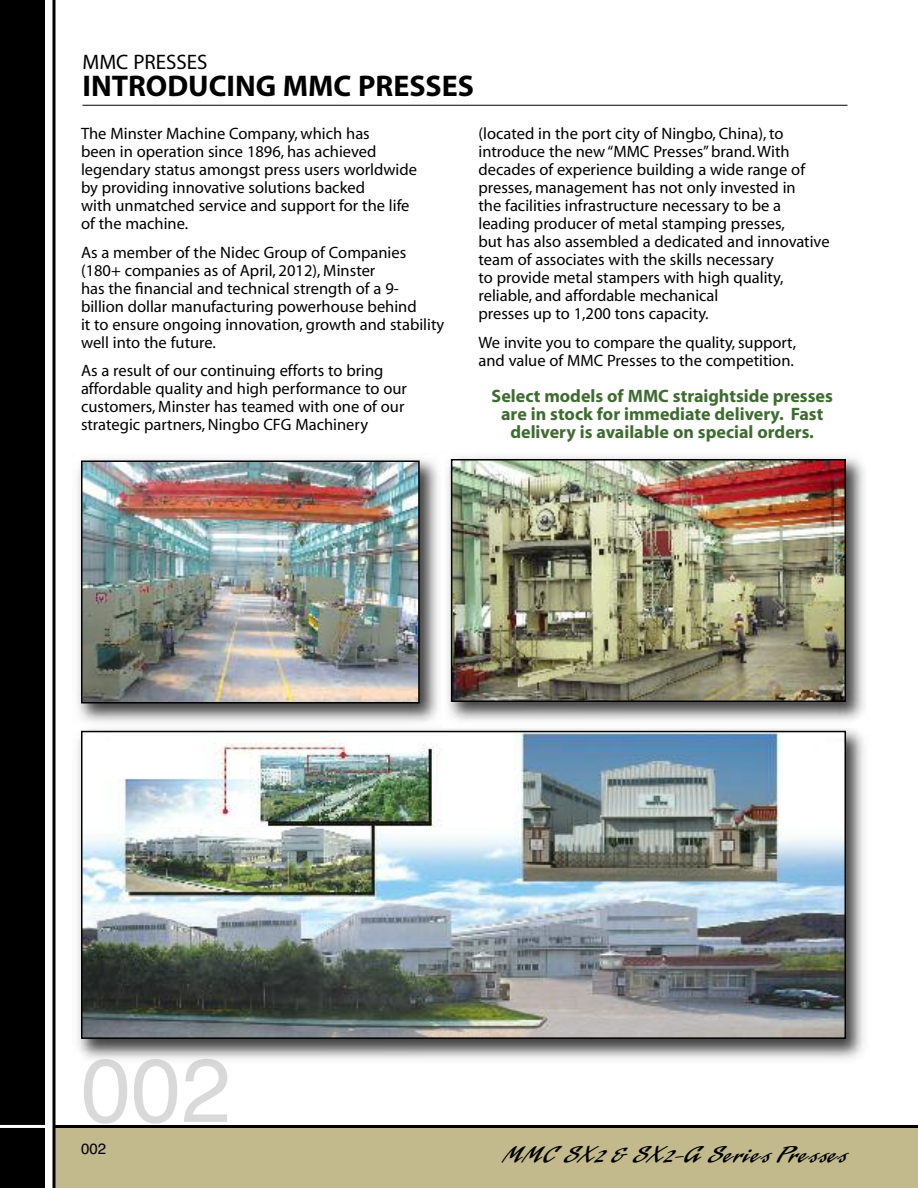
<style>
.page{position:relative;width:918px;height:1188px;background:#fff}
.page>*{position:absolute;margin:0;border:0;box-sizing:border-box;transform-origin:0 0}
.t1{font:90px "Helvetica";color:#d9d9d9}
.t2{font:700 30px "Myriad";color:#000}
.t3{font:24px "Laser Regular ICG";letter-spacing:-.03em;color:#000}
.t4{font:21px "Myriad";color:#000}
.t5{font:700 18px/18px "Myriad";color:#3e6c30;text-align:center}
.t6{font:16.5px/18px "Myriad";color:#000}
.t7{font:15px "Helvetica";color:#000}
</style>
<div class="page">
<div style="left:0;top:0;width:45px;height:1188px;background:#000"></div>
<div style="left:54px;top:1126px;width:864px;height:62px;background:#c2ba8c"></div>
<hr style="left:54px;top:1125px;width:864px;height:3px;background:#000">
<hr style="left:53px;top:0;width:3px;height:1188px;background:#000">
<hr style="left:82px;top:105px;width:766px;height:1px;background:#000">
<hr style="left:0;top:1125px;width:46px;height:3px;background:#fff">
<img style="left:77px;top:729px;width:788px;height:331px">
<img style="left:90px;top:1059px;width:134px;height:5px">
<img style="left:84px;top:734px;width:759px;height:302px">
<div style="left:81px;top:731px;width:765px;height:308px;border:2px solid #000"></div>
<img style="left:77px;top:456px;width:788px;height:273px">
<img style="left:84px;top:463px;width:333px;height:238px">
<div style="left:81px;top:460px;width:339px;height:244px;border:2px solid #000"></div>
<img style="left:442px;top:456px;width:1px;height:268px">
<img style="left:454px;top:462px;width:389px;height:237px">
<div style="left:451px;top:459px;width:395px;height:243px;border:2px solid #000"></div>
<p class="t4" style="left:82px;top:54px;width:127px">MMC PRESSES</p>
<h2 class="t2" style="left:82px;top:75px;width:393px">INTRODUCING MMC PRESSES</h2>
<p class="t6" style="left:81px;top:126px;width:337px">The Minster Machine Company, which has<br>been in operation since 1896, has achieved legendary status amongst press users worldwide by providing innovative solutions backed<br>with unmatched service and support for the life of the machine.</p>
<p class="t6" style="left:81px;top:245px;width:365px">As a member of the Nidec Group of Companies (180+ companies as of April, 2012), Minster<br>has the financial and technical strength of a 9- billion dollar manufacturing powerhouse behind<br>it to ensure ongoing innovation, growth and stability well into the future.</p>
<p class="t6" style="left:81px;top:363px;width:327px">As a result of our continuing efforts to bring affordable quality and high performance to our customers, Minster has teamed with one of our strategic partners, Ningbo CFG Machinery</p>
<p class="t6" style="left:478px;top:126px;width:353px">(located in the port city of Ningbo, China), to introduce the new“MMC Presses”brand.With decades of experience building a wide range of presses, management has not only invested in<br>the facilities infrastructure necessary to be a leading producer of metal stamping presses,<br>but has also assembled a dedicated and innovative team of associates with the skills necessary<br>to provide metal stampers with high quality, reliable, and affordable mechanical<br>presses up to 1,200 tons capacity.</p>
<p class="t6" style="left:478px;top:335px;width:319px">We invite you to compare the quality, support, and value of MMC Presses to the competition.</p>
<p class="t5" style="left:492px;top:388px;width:343px">Select models of MMC straightside presses are in stock for immediate delivery. Fast delivery is available on special orders.</p>
<h1 class="t1" style="left:81px;top:1038px;width:152px">002</h1>
<p class="t7" style="left:81px;top:1140px;width:27px">002</p>
<h3 class="t3" style="left:501px;top:1140px;width:346px">MMC SX2 &amp; SX2-G Series Presses</h3>
</div>
